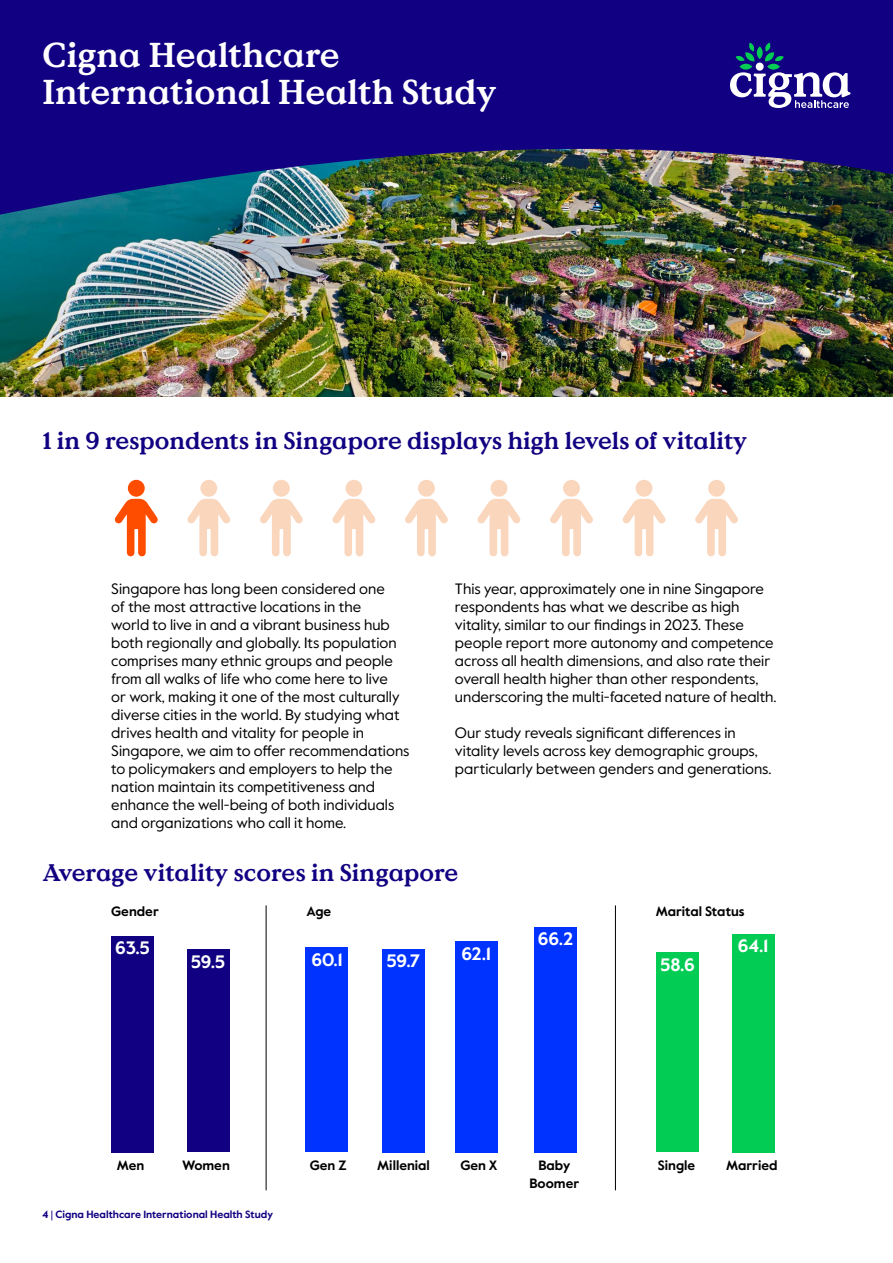
<style>
.page{position:relative;width:893px;height:1263px;background:#fff}
.page>*{position:absolute;margin:0;border:0;box-sizing:border-box;transform-origin:0 0}
.t1{font:700 34.5px/36.3px "Value Serif Pro";color:#fff}
.t2{font:700 24px "Value Serif Pro";color:#110081}
.t3{font:700 18px "Value Sans Pro";color:#fff}
.t4{font:15px/18px "Value Sans Pro";color:#000}
.t5{font:700 13.5px/18px "Value Sans Pro";color:#000;text-align:center}
.t6{font:700 10.5px "Value Sans Pro";color:#110081}
.s1{font-weight:400}
</style>
<div class="page">
<img style="left:0;top:217px;width:893px;height:179px">
<img style="left:0;top:0;width:893px;height:217px">
<svg style="left:730px;top:43px;width:120px;height:65px"></svg>
<svg style="left:115px;top:499px;width:43px;height:58px"></svg>
<div style="left:128px;top:480px;width:17px;height:17px;background:#ff4d00;border-radius:50%"></div>
<svg style="left:187px;top:499px;width:44px;height:58px"></svg>
<div style="left:200px;top:480px;width:17px;height:17px;background:#fad6bd;border-radius:50%"></div>
<svg style="left:260px;top:499px;width:43px;height:58px"></svg>
<div style="left:273px;top:480px;width:17px;height:17px;background:#fad6bd;border-radius:50%"></div>
<svg style="left:332px;top:499px;width:44px;height:58px"></svg>
<div style="left:345px;top:480px;width:17px;height:17px;background:#fad6bd;border-radius:50%"></div>
<svg style="left:405px;top:499px;width:43px;height:58px"></svg>
<div style="left:418px;top:480px;width:17px;height:17px;background:#fad6bd;border-radius:50%"></div>
<svg style="left:477px;top:499px;width:44px;height:58px"></svg>
<div style="left:491px;top:480px;width:16px;height:17px;background:#fad6bd;border-radius:50%"></div>
<svg style="left:550px;top:499px;width:43px;height:58px"></svg>
<div style="left:563px;top:480px;width:17px;height:17px;background:#fad6bd;border-radius:50%"></div>
<svg style="left:622px;top:499px;width:44px;height:58px"></svg>
<div style="left:636px;top:480px;width:16px;height:17px;background:#fad6bd;border-radius:50%"></div>
<svg style="left:695px;top:499px;width:43px;height:58px"></svg>
<div style="left:708px;top:480px;width:17px;height:17px;background:#fad6bd;border-radius:50%"></div>
<hr style="left:266px;top:905px;width:1px;height:285px;background:#000">
<hr style="left:615px;top:905px;width:1px;height:285px;background:#000">
<div style="left:111px;top:936px;width:43px;height:216px;background:#110081"></div>
<div style="left:187px;top:950px;width:42px;height:202px;background:#110081"></div>
<div style="left:306px;top:948px;width:42px;height:204px;background:#03f"></div>
<div style="left:382px;top:949px;width:43px;height:203px;background:#03f"></div>
<div style="left:455px;top:941px;width:42px;height:211px;background:#03f"></div>
<div style="left:534px;top:927px;width:43px;height:225px;background:#03f"></div>
<div style="left:656px;top:953px;width:43px;height:199px;background:#03cc54"></div>
<div style="left:732px;top:934px;width:42px;height:218px;background:#03cc54"></div>
<h1 class="t1" style="left:43px;top:39px;width:455px">Cigna Healthcare<br>International Health Study</h1>
<h2 class="t2" style="left:43px;top:426px;width:706px">1 in 9 respondents in Singapore displays high levels of vitality</h2>
<p class="t4" style="left:111px;top:580px;width:300px">Singapore has long been considered one<br>of the most attractive locations in the<br>world to live in and a vibrant business hub both regionally and globally. Its population comprises many ethnic groups and people from all walks of life who come here to live<br>or work, making it one of the most culturally diverse cities in the world. By studying what drives health and vitality for people in Singapore, we aim to offer recommendations to policymakers and employers to help the nation maintain its competitiveness and enhance the well-being of both individuals and organizations who call it home.</p>
<p class="t4" style="left:455px;top:580px;width:323px">This year, approximately one in nine Singapore respondents has what we describe as high vitality, similar to our findings in 2023. These people report more autonomy and competence across all health dimensions, and also rate their overall health higher than other respondents, underscoring the multi-faceted nature of health.</p>
<p class="t4" style="left:455px;top:724px;width:318px">Our study reveals significant differences in vitality levels across key demographic groups, particularly between genders and generations.</p>
<h2 class="t2" style="left:43px;top:858px;width:417px">Average vitality scores in Singapore</h2>
<p class="t5" style="left:111px;top:903px;width:49px">Gender</p>
<p class="t5" style="left:306px;top:903px;width:26px">Age</p>
<p class="t5" style="left:656px;top:903px;width:90px">Marital Status</p>
<p class="t3" style="left:115px;top:937px;width:36px">63.5</p>
<p class="t3" style="left:191px;top:951px;width:36px">59.5</p>
<p class="t3" style="left:311px;top:949px;width:33px">60.1</p>
<p class="t3" style="left:387px;top:950px;width:35px">59.7</p>
<p class="t3" style="left:461px;top:943px;width:31px">62.1</p>
<p class="t3" style="left:538px;top:928px;width:37px">66.2</p>
<p class="t3" style="left:661px;top:954px;width:36px">58.6</p>
<p class="t3" style="left:738px;top:935px;width:32px">64.1</p>
<p class="t5" style="left:117px;top:1157px;width:29px">Men</p>
<p class="t5" style="left:182px;top:1157px;width:49px">Women</p>
<p class="t5" style="left:310px;top:1157px;width:38px">Gen Z</p>
<p class="t5" style="left:377px;top:1157px;width:54px">Millenial</p>
<p class="t5" style="left:460px;top:1157px;width:39px">Gen X</p>
<p class="t5" style="left:529px;top:1157px;width:51px">Baby<br>Boomer</p>
<p class="t5" style="left:658px;top:1157px;width:39px">Single</p>
<p class="t5" style="left:726px;top:1157px;width:53px">Married</p>
<p class="t6" style="left:43px;top:1208px;width:232px">4 <span class="s1">|</span> Cigna Healthcare International Health Study</p>
</div>
